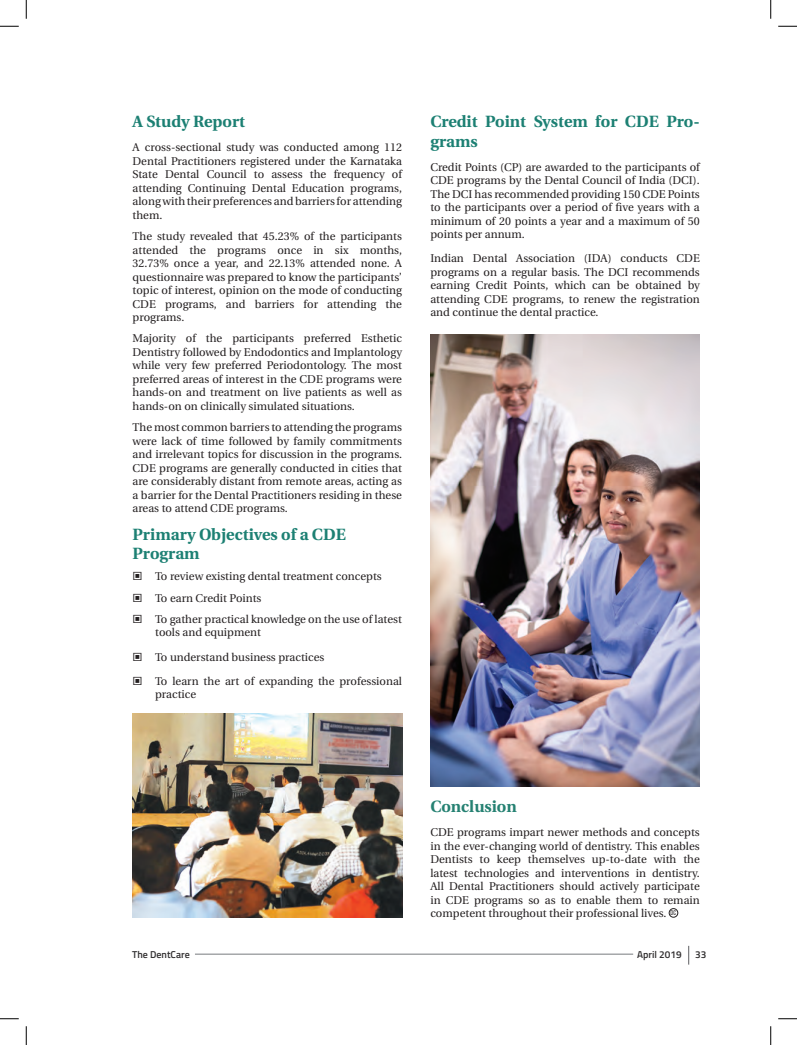
<style>
.page{position:relative;width:797px;height:1045px;background:#fff}
.page>*{position:absolute;margin:0;border:0;box-sizing:border-box;transform-origin:0 0}
.t1{font:700 16.25px/19.5px "Heuristica";color:#1c8073}
.t2{font:700 16.25px "Heuristica";color:#258172}
.t3{font:11.25px/13.5px "Heuristica";color:#231f20;text-align:justify}
.t4{font:600 10px "Titillium Web";color:#312f30}
</style>
<div class="page">
<hr style="left:195px;top:953px;width:438px;height:1px;background:#939598">
<svg style="left:688px;top:946px;width:1px;height:18px"></svg>
<img style="left:430px;top:334px;width:269px;height:452px">
<img style="left:133px;top:713px;width:269px;height:204px">
<div style="left:668px;top:908px;width:10px;height:9px;border:1px solid #231f20;border-radius:50%"></div>
<svg style="left:0;top:25px;width:19px;height:2px"></svg>
<svg style="left:778px;top:25px;width:19px;height:2px"></svg>
<svg style="left:0;top:1018px;width:19px;height:1px"></svg>
<svg style="left:778px;top:1018px;width:19px;height:1px"></svg>
<svg style="left:25px;top:0;width:2px;height:19px"></svg>
<svg style="left:25px;top:1026px;width:2px;height:19px"></svg>
<svg style="left:770px;top:0;width:1px;height:19px"></svg>
<svg style="left:770px;top:1026px;width:1px;height:19px"></svg>
<h1 class="t1" style="left:133px;top:111px;width:114px">A Study Report</h1>
<p class="t3" style="left:133px;top:141px;width:271px">A cross-sectional study was conducted among 112<br>Dental Practitioners registered under the Karnataka State Dental Council to assess the frequency of attending Continuing Dental Education programs, along with their preferences and barriers for attending them.</p>
<p class="t3" style="left:133px;top:229px;width:271px">The study revealed that 45.23% of the participants attended the programs once in six months, 32.73% once a year, and 22.13% attended none. A questionnaire was prepared to know the participants’ topic of interest, opinion on the mode of conducting CDE programs, and barriers for attending the programs.</p>
<p class="t3" style="left:133px;top:332px;width:271px">Majority of the participants preferred Esthetic Dentistry followed by Endodontics and Implantology while very few preferred Periodontology. The most preferred areas of interest in the CDE programs were hands-on and treatment on live patients as well as hands-on on clinically simulated situations.</p>
<p class="t3" style="left:133px;top:421px;width:271px">The most common barriers to attending the programs were lack of time followed by family commitments and irrelevant topics for discussion in the programs.<br>CDE programs are generally conducted in cities that are considerably distant from remote areas, acting as a barrier for the Dental Practitioners residing in these areas to attend CDE programs.</p>
<h1 class="t1" style="left:133px;top:523px;width:215px">Primary Objectives of a CDE<br>Program</h1>
<p class="t3" style="left:155px;top:566px;width:248px;line-height:21.2px;text-align:left">To review existing dental treatment concepts<br>To earn Credit Points<br>To gather practical knowledge on the use of latest</p>
<p class="t3" style="left:155px;top:620px;width:248px;line-height:24.1px;text-align:left">tools and equipment<br>To understand business practices<br>To learn the art of expanding the professional</p>
<p class="t3" style="left:155px;top:688px;width:43px">practice</p>
<h1 class="t1" style="left:430px;top:111px;width:271px">Credit Point System for CDE Pro&shy;grams</h1>
<p class="t3" style="left:430px;top:160px;width:271px">Credit Points (CP) are awarded to the participants of CDE programs by the Dental Council of India (DCI).<br>The DCI has recommended providing 150 CDE Points to the participants over a period of five years with a minimum of 20 points a year and a maximum of 50 points per annum.</p>
<p class="t3" style="left:430px;top:252px;width:271px">Indian Dental Association (IDA) conducts CDE programs on a regular basis. The DCI recommends earning Credit Points, which can be obtained by attending CDE programs, to renew the registration and continue the dental practice.</p>
<h1 class="t2" style="left:430px;top:793px;width:88px">Conclusion</h1>
<p class="t3" style="left:430px;top:826px;width:271px">CDE programs impart newer methods and concepts in the ever-changing world of dentistry. This enables Dentists to keep themselves up-to-date with the latest technologies and interventions in dentistry.<br>All Dental Practitioners should actively participate in CDE programs so as to enable them to remain competent throughout their professional lives. <sup>DC</sup></p>
<p class="t4" style="left:132px;top:947px;width:59px">The DentCare</p>
<p class="t4" style="left:637px;top:947px;width:46px">April 2019</p>
<p class="t4" style="left:695px;top:947px;width:13px">33</p>
</div>
